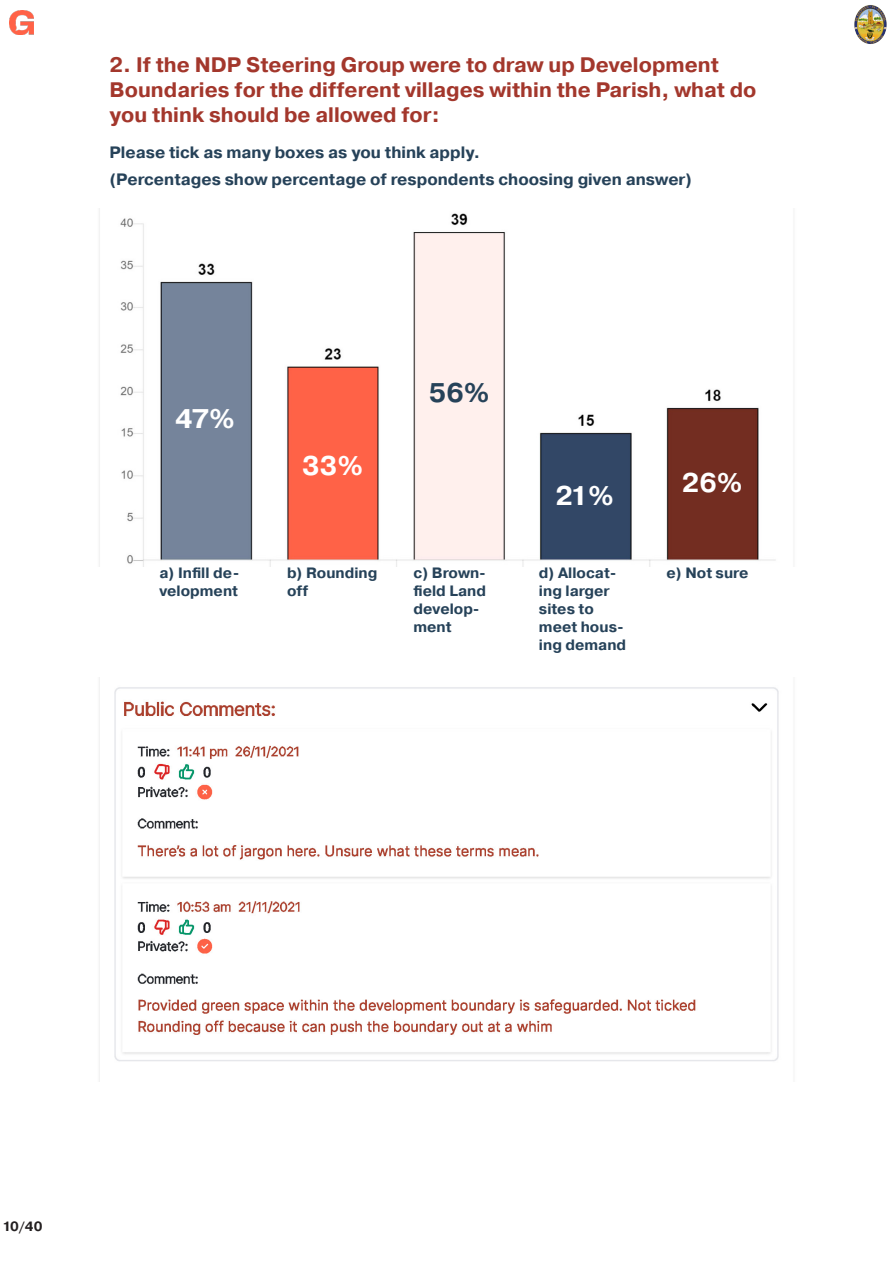
<style>
.page{position:relative;width:893px;height:1263px;background:#fff}
.page>*{position:absolute;margin:0;border:0;box-sizing:border-box;transform-origin:0 0}
.t1{font:700 27px "Pragmatica";letter-spacing:-.02em;color:#fff}
.t2{font:700 27px "Pragmatica";color:#264259}
.t3{font:700 21px/25.2px "Pragmatica";color:#a3372c}
.t4{font:700 16.5px "Pragmatica";color:#264259}
.t5{font:700 15px/18px "Pragmatica";color:#264259}
.t6{font:700 13.5px "Pragmatica";color:#231f20}
</style>
<div class="page">
<img style="left:10px;top:10px;width:23px;height:24px">
<img style="left:854px;top:5px;width:33px;height:39px">
<img style="left:99px;top:208px;width:677px;height:359px">
<img style="left:99px;top:678px;width:680px;height:404px">
<p class="t3" style="left:109px;top:52px;width:649px">2. If the NDP Steering Group were to draw up Development<br>Boundaries for the different villages within the Parish, what do you think should be allowed for:</p>
<p class="t4" style="left:109px;top:141px;width:372px">Please tick as many boxes as you think apply.</p>
<p class="t4" style="left:109px;top:169px;width:584px">(Percentages show percentage of respondents choosing given answer)</p>
<p class="t1" style="left:175px;top:401px;width:61px">47%</p>
<p class="t1" style="left:302px;top:448px;width:62px">33%</p>
<p class="t2" style="left:429px;top:375px;width:62px">56%</p>
<p class="t5" style="left:159px;top:564px;width:82px">a) Infill de&shy;velopment</p>
<p class="t5" style="left:287px;top:564px;width:92px">b) Rounding off</p>
<p class="t5" style="left:414px;top:564px;width:74px">c) Brown&shy;field Land develop&shy;ment</p>
<p class="t1" style="left:555px;top:478px;width:60px">21%</p>
<p class="t1" style="left:682px;top:465px;width:62px">26%</p>
<p class="t5" style="left:539px;top:564px;width:89px">d) Allocat&shy;ing larger sites to meet hous&shy;ing demand</p>
<p class="t5" style="left:666px;top:564px;width:83px">e) Not sure</p>
<p class="t6" style="left:3px;top:1217px;width:42px">10/40</p>
</div>
